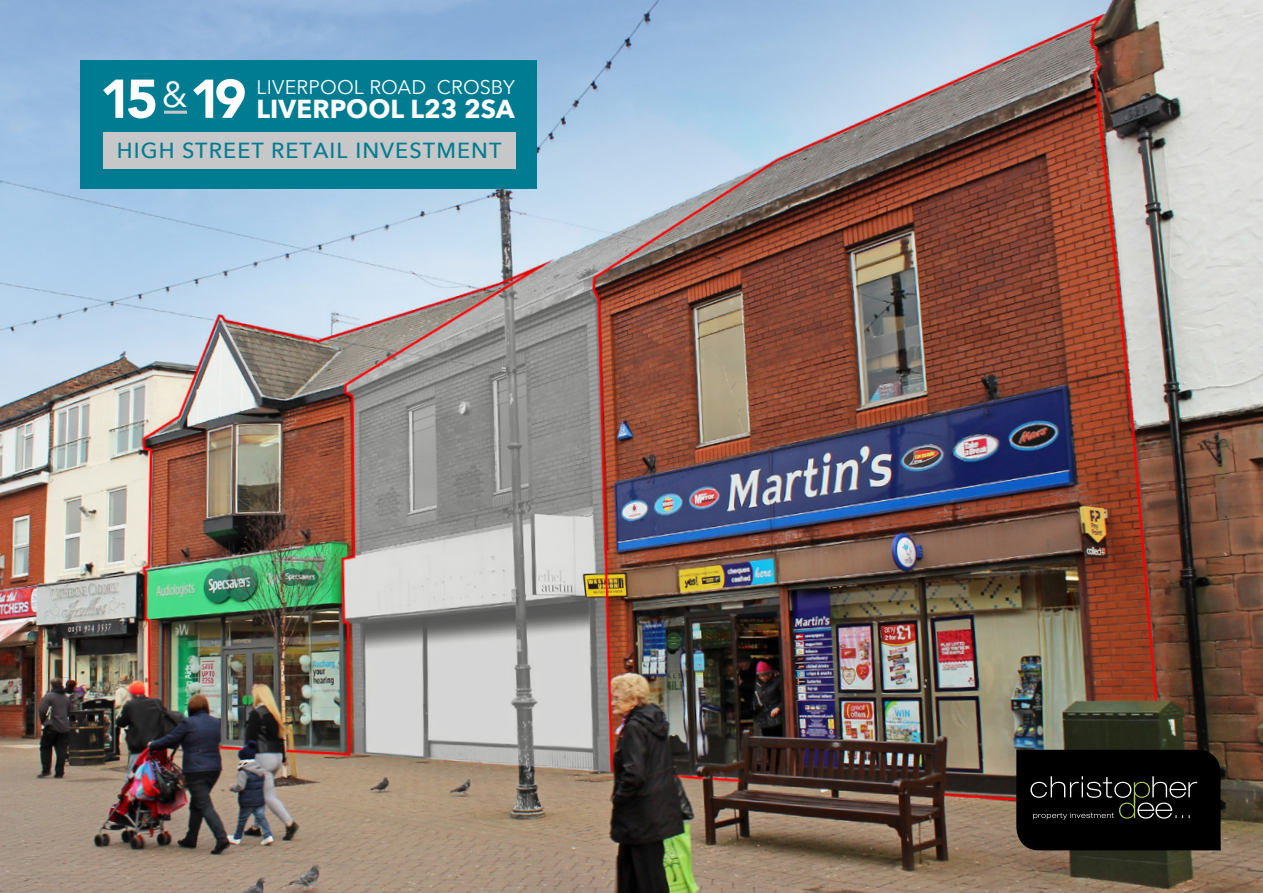
<style>
.page{position:relative;width:1263px;height:893px;background:#fff}
.page>*{position:absolute;margin:0;border:0;box-sizing:border-box;transform-origin:0 0}
.t1{font:700 25.95px "Avenir Next";color:#fff}
.t2{font:500 21.75px "Avenir Next";letter-spacing:.05em;color:#007c92}
.t3{font:19.65px "Avenir Next";letter-spacing:.005em;color:#fff}
.s1{font-family:"Avenir";font-weight:900;font-size:54px}
</style>
<div class="page">
<img style="left:0;top:0;width:1263px;height:893px">
<svg style="left:1016px;top:749px;width:205px;height:101px"></svg>
<div style="left:81px;top:61px;width:456px;height:128px;background:#007c92"></div>
<div style="left:103px;top:132px;width:412px;height:37px;background:#c6c7c8"></div>
<hr style="left:164px;top:111px;width:23px;height:3px;background:#c6c7c8">
<p class="t1" style="left:100px;top:86px;width:416px"><span class="s1">15</span><sup>&amp;</sup><span class="s1">19</span> LIVERPOOL L23 2SA</p>
<p class="t3" style="left:256px;top:70px;width:260px">LIVERPOOL ROAD CROSBY</p>
<p class="t2" style="left:117px;top:132px;width:386px">HIGH STREET RETAIL INVESTMENT</p>
</div>
